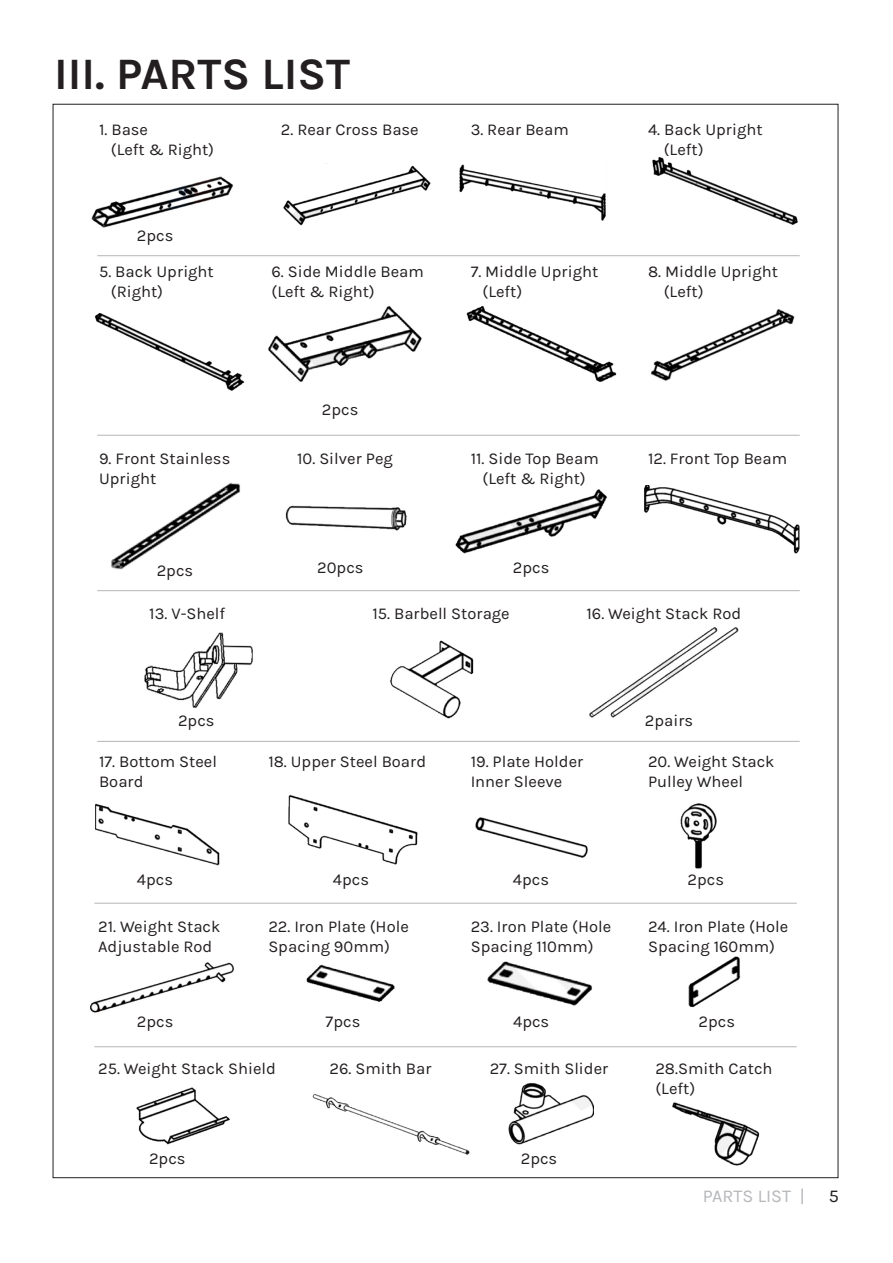
<style>
.page{position:relative;width:893px;height:1263px;background:#fff}
.page>*{position:absolute;margin:0;border:0;box-sizing:border-box;transform-origin:0 0}
.t1{font:700 45px "Karla";color:#231f20}
.t2{font:18px "Karla";color:#b6b7bb}
.t3{font:18px "Karla";color:#231f20}
.t4{font:16.5px/19.8px "Karla";color:#231f20}
</style>
<div class="page">
<hr style="left:97px;top:255px;width:703px;height:1px;background:#bcbdc0">
<hr style="left:97px;top:435px;width:703px;height:1px;background:#bcbdc0">
<hr style="left:97px;top:590px;width:703px;height:1px;background:#bcbdc0">
<hr style="left:97px;top:741px;width:703px;height:1px;background:#bcbdc0">
<hr style="left:94px;top:903px;width:703px;height:1px;background:#bcbdc0">
<hr style="left:94px;top:1046px;width:703px;height:1px;background:#bcbdc0">
<img style="left:92px;top:176px;width:141px;height:51px">
<img style="left:94px;top:313px;width:151px;height:78px">
<img style="left:111px;top:482px;width:130px;height:88px">
<img style="left:144px;top:632px;width:109px;height:76px">
<img style="left:95px;top:803px;width:125px;height:62px">
<img style="left:90px;top:962px;width:144px;height:51px">
<img style="left:136px;top:1087px;width:94px;height:58px">
<img style="left:306px;top:964px;width:89px;height:38px">
<img style="left:312px;top:1094px;width:158px;height:61px">
<img style="left:508px;top:1083px;width:85px;height:62px">
<img style="left:672px;top:1102px;width:88px;height:64px">
<img style="left:487px;top:961px;width:105px;height:45px">
<img style="left:688px;top:956px;width:53px;height:52px">
<img style="left:288px;top:795px;width:130px;height:70px">
<img style="left:475px;top:817px;width:113px;height:41px">
<img style="left:680px;top:803px;width:37px;height:66px">
<img style="left:589px;top:627px;width:150px;height:91px">
<img style="left:390px;top:640px;width:84px;height:79px">
<img style="left:455px;top:489px;width:152px;height:65px">
<img style="left:644px;top:485px;width:156px;height:69px">
<img style="left:285px;top:505px;width:122px;height:26px">
<img style="left:268px;top:305px;width:154px;height:77px">
<img style="left:466px;top:305px;width:151px;height:77px">
<img style="left:650px;top:309px;width:145px;height:72px">
<img style="left:283px;top:165px;width:148px;height:61px">
<img style="left:459px;top:164px;width:147px;height:57px">
<img style="left:652px;top:157px;width:146px;height:68px">
<p class="t1" style="left:54px;top:47px;width:298px">III. PARTS LIST</p>
<p class="t4" style="left:99px;top:120px;width:51px">1. Base</p>
<p class="t4" style="left:111px;top:140px;width:105px">(Left &amp; Right)</p>
<p class="t4" style="left:281px;top:120px;width:139px">2. Rear Cross Base</p>
<p class="t4" style="left:137px;top:226px;width:38px">2pcs</p>
<p class="t4" style="left:99px;top:262px;width:116px">5. Back Upright</p>
<p class="t4" style="left:111px;top:282px;width:54px">(Right)</p>
<p class="t4" style="left:271px;top:262px;width:154px">6. Side Middle Beam (Left &amp; Right)</p>
<p class="t4" style="left:322px;top:400px;width:38px">2pcs</p>
<p class="t4" style="left:99px;top:449px;width:133px">9. Front Stainless<br>Upright</p>
<p class="t4" style="left:297px;top:449px;width:97px">10. Silver Peg</p>
<p class="t4" style="left:471px;top:120px;width:100px">3. Rear Beam</p>
<p class="t4" style="left:471px;top:262px;width:129px">7. Middle Upright</p>
<p class="t4" style="left:482px;top:282px;width:41px">(Left)</p>
<p class="t4" style="left:471px;top:449px;width:130px">11. Side Top Beam</p>
<p class="t4" style="left:482px;top:468px;width:105px">(Left &amp; Right)</p>
<p class="t4" style="left:157px;top:561px;width:38px">2pcs</p>
<p class="t4" style="left:317px;top:557px;width:48px">20pcs</p>
<p class="t4" style="left:513px;top:557px;width:38px">2pcs</p>
<p class="t4" style="left:648px;top:120px;width:116px">4. Back Upright</p>
<p class="t4" style="left:664px;top:140px;width:41px">(Left)</p>
<p class="t4" style="left:648px;top:262px;width:131px">8. Middle Upright</p>
<p class="t4" style="left:664px;top:282px;width:41px">(Left)</p>
<p class="t4" style="left:648px;top:449px;width:141px">12. Front Top Beam</p>
<p class="t4" style="left:149px;top:603px;width:77px">13. V-Shelf</p>
<p class="t4" style="left:372px;top:603px;width:139px">15. Barbell Storage</p>
<p class="t4" style="left:586px;top:603px;width:156px">16. Weight Stack Rod</p>
<p class="t4" style="left:178px;top:711px;width:38px">2pcs</p>
<p class="t4" style="left:645px;top:711px;width:50px">2pairs</p>
<p class="t4" style="left:99px;top:752px;width:119px">17. Bottom Steel<br>Board</p>
<p class="t4" style="left:268px;top:752px;width:159px">18. Upper Steel Board</p>
<p class="t4" style="left:471px;top:752px;width:114px">19. Plate Holder<br>Inner Sleeve</p>
<p class="t4" style="left:648px;top:752px;width:128px">20. Weight Stack<br>Pulley Wheel</p>
<p class="t4" style="left:137px;top:870px;width:38px">4pcs</p>
<p class="t4" style="left:333px;top:870px;width:38px">4pcs</p>
<p class="t4" style="left:513px;top:870px;width:38px">4pcs</p>
<p class="t4" style="left:688px;top:870px;width:38px">2pcs</p>
<p class="t4" style="left:98px;top:917px;width:124px">21. Weight Stack<br>Adjustable Rod</p>
<p class="t4" style="left:268px;top:917px;width:142px">22. Iron Plate (Hole<br>Spacing 90mm)</p>
<p class="t4" style="left:471px;top:917px;width:142px">23. Iron Plate (Hole<br>Spacing 110mm)</p>
<p class="t4" style="left:648px;top:917px;width:142px">24. Iron Plate (Hole<br>Spacing 160mm)</p>
<p class="t4" style="left:137px;top:1012px;width:38px">2pcs</p>
<p class="t4" style="left:326px;top:1012px;width:36px">7pcs</p>
<p class="t4" style="left:513px;top:1012px;width:38px">4pcs</p>
<p class="t4" style="left:698px;top:1012px;width:38px">2pcs</p>
<p class="t4" style="left:98px;top:1059px;width:179px">25. Weight Stack Shield</p>
<p class="t4" style="left:329px;top:1059px;width:104px">26. Smith Bar</p>
<p class="t4" style="left:490px;top:1059px;width:120px">27. Smith Slider</p>
<p class="t4" style="left:655px;top:1059px;width:119px">28.Smith Catch (Left)</p>
<p class="t4" style="left:149px;top:1149px;width:38px">2pcs</p>
<p class="t4" style="left:521px;top:1149px;width:38px">2pcs</p>
<p class="t2" style="left:703px;top:1186px;width:103px">PARTS LIST |</p>
<p class="t3" style="left:829px;top:1186px;width:12px">5</p>
</div>
